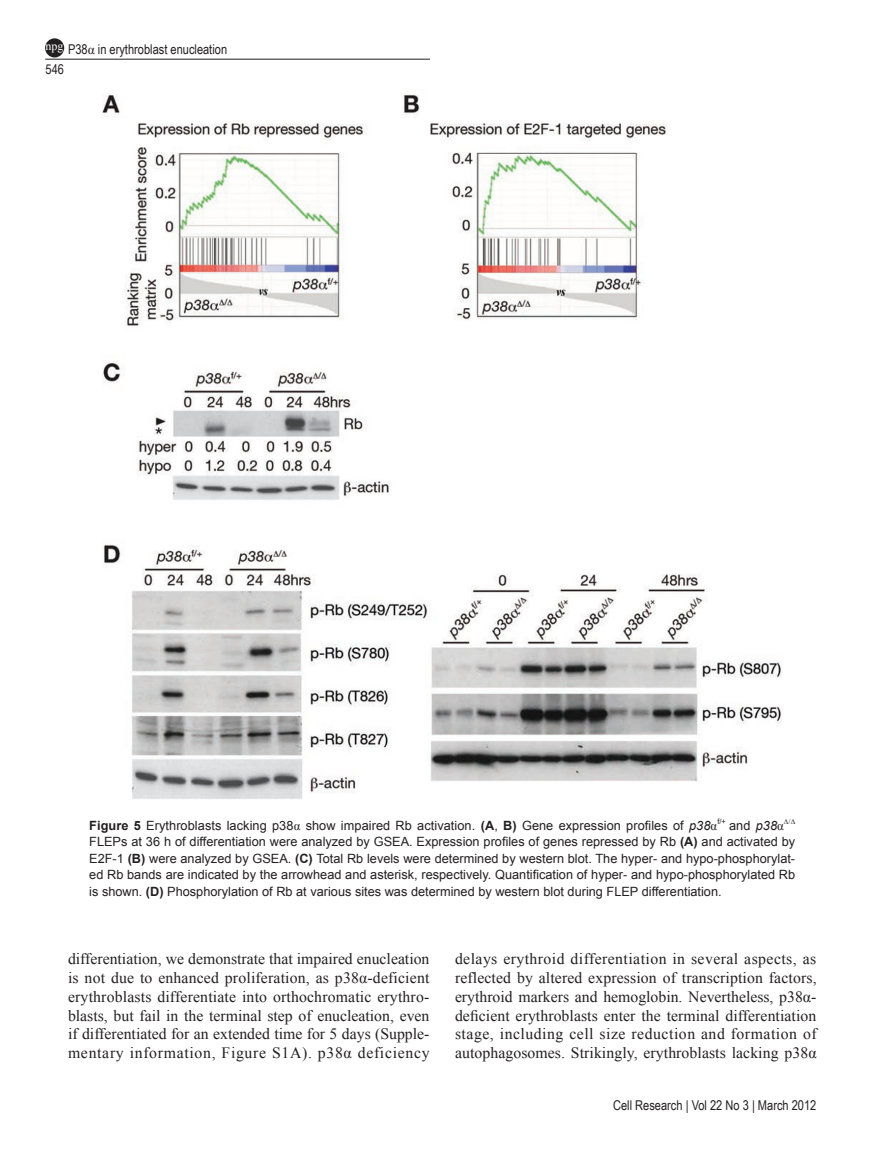
<style>
.page{position:relative;width:893px;height:1170px;background:#fff}
.page>*{position:absolute;margin:0;border:0;box-sizing:border-box;transform-origin:0 0}
.t1{font:15.75px/18.8px "Times New Roman PSMT2";letter-spacing:.01em;color:#231f20;text-align:justify}
.t2{font:15.75px/18.8px "Times New Roman";letter-spacing:.005em;color:#231f20}
.t3{font:15.75px "Times New Roman PSMT2";letter-spacing:.035em;color:#231f20}
.t4{font:15.75px "Times New Roman";letter-spacing:.045em;color:#231f20}
.t5{font:13.5px "Arial Narrow";color:#231f20}
.t6{font:12.75px "Arial MT2";color:#231f20}
.t7{font:12.75px "Arial";color:#231f20}
.t8{font:12px "Times New Roman PSMT2";color:#fff}
.t9{font:7.5px "Arial MT2";color:#231f20}
.t10{font:7.5px "Times New Roman";color:#231f20}
.s1{font-family:"Times New Roman"}
.s2{font-family:"Arial";font-weight:700}
.s3{font-family:"Arial"}
.s4{font-family:"Arial";font-style:italic}
.s5{font-weight:700}
.s6{font-family:"Arial MT2"}
</style>
<div class="page">
<hr style="left:45px;top:59px;width:385px;height:1px;background:#231f20">
<div style="left:46px;top:39px;width:17px;height:18px;background:#231f20;border-radius:50%"></div>
<div style="left:45px;top:38px;width:19px;height:19px;border:2px solid #231f20;border-radius:50%"></div>
<img style="left:102px;top:94px;width:680px;height:705px">
<p class="t5" style="left:68px;top:39px;width:161px">P38<span class="s1">α</span> in erythroblast enucleation</p>
<p class="t8" style="left:46px;top:38px;width:19px">npg</p>
<p class="t5" style="left:46px;top:59px;width:20px">546</p>
<p class="t6" style="left:89px;top:817px;width:630px"><span class="s2">Figure 5</span> Erythroblasts lacking p38<span class="s1">α</span> show impaired Rb activation. <span class="s2">(A</span>, <span class="s2">B)</span> <span class="s3">Gene expression profiles of</span> <span class="s4">p38</span><span class="s1">α</span></p>
<p class="t9" style="left:717px;top:816px;width:10px">f/+</p>
<p class="t6" style="left:729px;top:817px;width:56px">and <span class="s4">p38</span><span class="s1">α</span></p>
<p class="t10" style="left:784px;top:815px;width:13px">∆/∆</p>
<p class="t7" style="left:89px;top:833px;width:707px">FLEPs at 36 h of differentiation were analyzed by GSEA. Expression profiles of genes repressed by Rb <span class="s5">(A)</span> <span class="s6">and activated by</span></p>
<p class="t6" style="left:89px;top:850px;width:707px">E2F-1 <span class="s2">(B)</span> were analyzed by GSEA. <span class="s2">(C)</span> Total Rb levels were determined by western blot. The hyper- and hypo-phosphorylat-</p>
<p class="t7" style="left:89px;top:866px;width:707px">ed Rb bands are indicated by the arrowhead and asterisk, respectively. Quantification of hyper- and hypo-phosphorylated Rb</p>
<p class="t6" style="left:89px;top:883px;width:634px">is shown. <span class="s2">(D)</span> Phosphorylation of Rb at various sites was determined by western blot during FLEP differentiation.</p>
<p class="t1" style="left:68px;top:949px;width:363px">differentiation, we demonstrate that impaired enucleation</p>
<p class="t2" style="left:68px;top:968px;width:363px">is not due to enhanced proliferation, as p38α-deficient</p>
<p class="t1" style="left:68px;top:986px;width:363px">erythroblasts differentiate into orthochromatic erythro&shy;blasts, but fail in the terminal step of enucleation, even if differentiated for an extended time for 5 days (Supple-</p>
<p class="t4" style="left:68px;top:1042px;width:363px">mentary information, Figure S1A). p38α deficiency</p>
<p class="t1" style="left:455px;top:949px;width:363px">delays erythroid differentiation in several aspects, as reflected by altered expression of transcription factors,</p>
<p class="t2" style="left:455px;top:986px;width:363px">erythroid markers and hemoglobin. Nevertheless, p38α&shy;deficient erythroblasts enter the terminal differentiation</p>
<p class="t3" style="left:455px;top:1023px;width:363px">stage, including cell size reduction and formation of</p>
<p class="t2" style="left:455px;top:1043px;width:363px">autophagosomes. Strikingly, erythroblasts lacking p38α</p>
<p class="t5" style="left:613px;top:1094px;width:205px">Cell Research | Vol 22 No 3 | March 2012</p>
</div>
